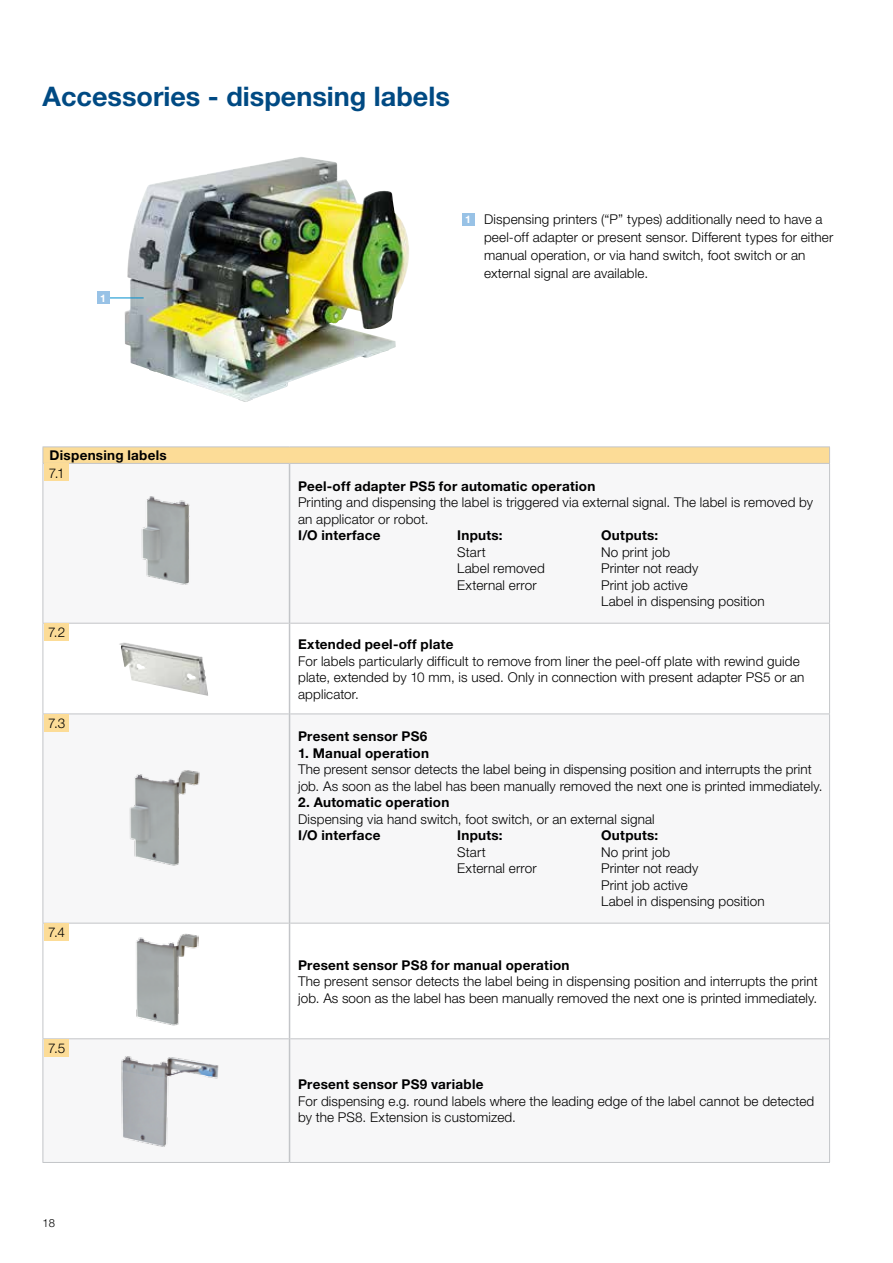
<style>
.page{position:relative;width:893px;height:1263px;background:#fff}
.page>*{position:absolute;margin:0;border:0;box-sizing:border-box;transform-origin:0 0}
.t1{font:700 27px "Helvetica Neue";color:#004a83}
.t2{font:300 13.5px/16.5px "Helvetica Neue";letter-spacing:.01em;color:#000}
.t3{font:700 13.5px "Helvetica Neue";letter-spacing:.02em;color:#000}
.t4{font:300 11.25px "Helvetica Neue";color:#000}
.t5{font:700 10.5px "Helvetica Neue";color:#fff}
</style>
<div class="page">
<img style="left:124px;top:157px;width:285px;height:245px">
<hr style="left:103px;top:298px;width:41px;height:1px;background:#008ecd">
<div style="left:97px;top:291px;width:12px;height:13px;background:#98c2e6"></div>
<div style="left:462px;top:213px;width:12px;height:12px;background:#98c2e6"></div>
<div style="left:43px;top:447px;width:787px;height:16px;background:#fcdc97"></div>
<svg style="left:44px;top:464px;width:785px;height:698px"></svg>
<svg style="left:829px;top:447px;width:1px;height:16px"></svg>
<hr style="left:290px;top:463px;width:540px;height:1px;background:#c3c5c8">
<hr style="left:290px;top:1162px;width:540px;height:1px;background:#c3c5c8">
<hr style="left:829px;top:464px;width:1px;height:159px;background:#c3c5c8">
<hr style="left:290px;top:623px;width:540px;height:1px;background:#c3c5c8">
<hr style="left:829px;top:623px;width:1px;height:90px;background:#c3c5c8">
<hr style="left:290px;top:713px;width:540px;height:1px;background:#c3c5c8">
<hr style="left:829px;top:714px;width:1px;height:209px;background:#c3c5c8">
<hr style="left:290px;top:923px;width:540px;height:1px;background:#c3c5c8">
<hr style="left:829px;top:923px;width:1px;height:115px;background:#c3c5c8">
<hr style="left:290px;top:1038px;width:540px;height:1px;background:#c3c5c8">
<hr style="left:829px;top:1039px;width:1px;height:123px;background:#c3c5c8">
<hr style="left:43px;top:446px;width:247px;height:1px;background:#c3c5c8">
<hr style="left:290px;top:446px;width:540px;height:1px;background:#c3c5c8">
<hr style="left:43px;top:1162px;width:247px;height:1px;background:#c3c5c8">
<hr style="left:43px;top:623px;width:246px;height:1px;background:#c3c5c8">
<hr style="left:43px;top:713px;width:246px;height:1px;background:#c3c5c8">
<hr style="left:43px;top:923px;width:246px;height:1px;background:#c3c5c8">
<svg style="left:43px;top:447px;width:1px;height:16px"></svg>
<hr style="left:43px;top:463px;width:247px;height:1px;background:#c3c5c8">
<hr style="left:43px;top:464px;width:1px;height:159px;background:#c3c5c8">
<hr style="left:43px;top:623px;width:1px;height:90px;background:#c3c5c8">
<hr style="left:43px;top:714px;width:1px;height:209px;background:#c3c5c8">
<hr style="left:43px;top:923px;width:1px;height:115px;background:#c3c5c8">
<hr style="left:43px;top:1038px;width:246px;height:1px;background:#c3c5c8">
<hr style="left:43px;top:1039px;width:1px;height:123px;background:#c3c5c8">
<hr style="left:289px;top:464px;width:1px;height:159px;background:#c3c5c8">
<hr style="left:289px;top:623px;width:1px;height:91px;background:#c3c5c8">
<hr style="left:289px;top:714px;width:1px;height:209px;background:#c3c5c8">
<hr style="left:289px;top:923px;width:1px;height:116px;background:#c3c5c8">
<hr style="left:289px;top:1039px;width:1px;height:123px;background:#c3c5c8">
<img style="left:135px;top:494px;width:64px;height:100px">
<img style="left:119px;top:642px;width:89px;height:54px">
<img style="left:127px;top:768px;width:79px;height:101px">
<img style="left:131px;top:932px;width:68px;height:98px">
<img style="left:114px;top:1052px;width:104px;height:97px">
<div style="left:45px;top:464px;width:24px;height:17px;background:#fcdc97"></div>
<div style="left:45px;top:623px;width:24px;height:17px;background:#fcdc97"></div>
<div style="left:45px;top:714px;width:24px;height:17px;background:#fcdc97"></div>
<div style="left:45px;top:923px;width:24px;height:17px;background:#fcdc97"></div>
<div style="left:45px;top:1039px;width:24px;height:17px;background:#fcdc97"></div>
<h1 class="t1" style="left:43px;top:80px;width:409px">Accessories - dispensing labels</h1>
<p class="t5" style="left:100px;top:291px;width:7px">1</p>
<p class="t5" style="left:465px;top:213px;width:7px">1</p>
<p class="t2" style="left:484px;top:210px;width:351px;line-height:18px">Dispensing printers (“P” types) additionally need to have a peel-off adapter or present sensor. Different types for either manual operation, or via hand switch, foot switch or an external signal are available.</p>
<p class="t3" style="left:50px;top:447px;width:119px">Dispensing labels</p>
<p class="t2" style="left:49px;top:464px;width:17px">7.1</p>
<p class="t2" style="left:48px;top:624px;width:19px">7.2</p>
<p class="t2" style="left:48px;top:715px;width:19px">7.3</p>
<p class="t2" style="left:48px;top:924px;width:18px">7.4</p>
<p class="t2" style="left:48px;top:1040px;width:19px">7.5</p>
<p class="t4" style="left:43px;top:1216px;width:14px">18</p>
<p class="t3" style="left:298px;top:478px;width:299px">Peel-off adapter PS5 for automatic operation</p>
<p class="t2" style="left:298px;top:494px;width:516px">Printing and dispensing the label is triggered via external signal. The label is removed by an applicator or robot.</p>
<p class="t3" style="left:298px;top:527px;width:84px">I/O interface</p>
<p class="t3" style="left:457px;top:527px;width:47px">Inputs:</p>
<p class="t3" style="left:601px;top:527px;width:59px">Outputs:</p>
<p class="t2" style="left:457px;top:543px;width:30px">Start</p>
<p class="t2" style="left:601px;top:543px;width:70px">No print job</p>
<p class="t2" style="left:457px;top:560px;width:89px">Label removed</p>
<p class="t2" style="left:601px;top:560px;width:99px">Printer not ready</p>
<p class="t2" style="left:457px;top:576px;width:81px">External error</p>
<p class="t2" style="left:601px;top:576px;width:165px">Print job active<br>Label in dispensing position</p>
<p class="t3" style="left:298px;top:636px;width:157px">Extended peel-off plate</p>
<p class="t2" style="left:298px;top:652px;width:508px">For labels particularly difficult to remove from liner the peel-off plate with rewind guide plate, extended by 10 mm, is used. Only in connection with present adapter PS5 or an applicator.</p>
<p class="t3" style="left:298px;top:728px;width:131px">Present sensor PS6</p>
<p class="t3" style="left:298px;top:745px;width:132px">1. Manual operation</p>
<p class="t2" style="left:298px;top:761px;width:526px">The present sensor detects the label being in dispensing position and interrupts the print job. As soon as the label has been manually removed the next one is printed immediately.</p>
<p class="t3" style="left:298px;top:794px;width:153px">2. Automatic operation</p>
<p class="t2" style="left:298px;top:810px;width:358px">Dispensing via hand switch, foot switch, or an external signal</p>
<p class="t3" style="left:298px;top:827px;width:84px">I/O interface</p>
<p class="t3" style="left:457px;top:827px;width:47px">Inputs:</p>
<p class="t3" style="left:601px;top:827px;width:59px">Outputs:</p>
<p class="t2" style="left:457px;top:843px;width:30px">Start</p>
<p class="t2" style="left:601px;top:843px;width:70px">No print job</p>
<p class="t2" style="left:457px;top:860px;width:81px">External error</p>
<p class="t2" style="left:601px;top:860px;width:165px">Printer not ready<br>Print job active<br>Label in dispensing position</p>
<p class="t3" style="left:298px;top:956px;width:273px">Present sensor PS8 for manual operation</p>
<p class="t2" style="left:298px;top:973px;width:521px">The present sensor detects the label being in dispensing position and interrupts the print job. As soon as the label has been manually removed the next one is printed immediately.</p>
<p class="t3" style="left:298px;top:1076px;width:187px">Present sensor PS9 variable</p>
<p class="t2" style="left:298px;top:1092px;width:518px">For dispensing e.g. round labels where the leading edge of the label cannot be detected by the PS8. Extension is customized.</p>
</div>
